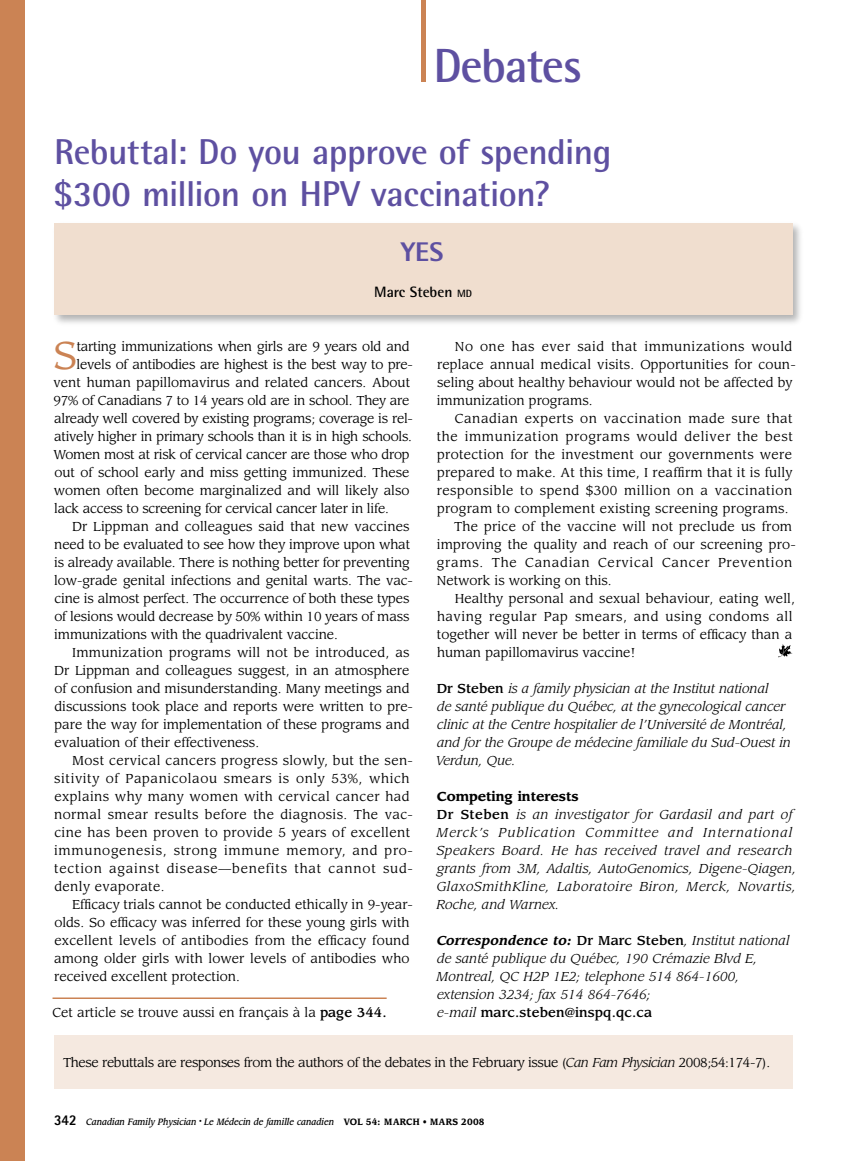
<style>
.page{position:relative;width:851px;height:1161px;background:#fff}
.page>*{position:absolute;margin:0;border:0;box-sizing:border-box;transform-origin:0 0}
.t1{font:700 48px "Rotis Semi Sans Std";letter-spacing:-.03em;color:#5e50a1}
.t2{font:38.1px "Leawood Std";color:#cb8354}
.t3{font:700 36px/42px "Rotis Semi Sans Std";letter-spacing:-.015em;color:#5e50a1}
.t4{font:800 27px "Rotis Semi Sans Std";color:#5e50a1}
.t5{font:700 15px "Rotis Semi Sans Std";color:#000}
.t6{font:12.75px/18px "Leawood Std";color:#000}
.t7{font:italic 12.75px/18px "Leawood Std";letter-spacing:.01em;color:#000}
.t8{font:12.75px "Leawood Std";letter-spacing:-.02em;color:#000}
.t9{font:italic 12.75px/18px "Leawood Std";letter-spacing:.045em;color:#000}
.t10{font:12.75px "Leawood Std";letter-spacing:.03em;color:#000}
.t11{font:12.75px "Leawood Std";letter-spacing:.02em;color:#000}
.t12{font:12.75px "Leawood Std";letter-spacing:-.03em;color:#000}
.t13{font:12.75px "Leawood Std";letter-spacing:.045em;color:#000}
.t14{font:12.75px "Leawood Std";letter-spacing:.055em;color:#000}
.t15{font:12.75px "Leawood Std";letter-spacing:.04em;color:#000}
.t16{font:12.75px "Leawood Std";letter-spacing:.06em;color:#000}
.t17{font:12.75px "Leawood Std";letter-spacing:.025em;color:#000}
.t18{font:12.75px "Leawood Std";letter-spacing:.035em;color:#000}
.t19{font:italic 500 9px "Leawood Std";color:#000;scale:.9 1}
.s1{font-size:10.5px}
.s2{font-weight:500;font-style:normal}
.s3{font-weight:700;font-style:normal}
.s4{font-weight:700}
.s5{font-style:italic}
.s6{font-weight:500}
.s7{font-family:"Rotis Sans Serif Std";font-weight:800;font-style:normal;font-size:15px}
</style>
<div class="page">
<div style="left:0;top:0;width:24px;height:1161px;background:#cb8354"></div>
<div style="left:421px;top:0;width:5px;height:82px;background:#cb8354"></div>
<svg style="left:778px;top:644px;width:14px;height:13px"></svg>
<div style="left:54px;top:1035px;width:738px;height:53px;background:#f5e9e0"></div>
<div style="left:51px;top:220px;width:753px;height:107px;background:#000;opacity:.3"></div>
<div style="left:54px;top:224px;width:738px;height:91px;background:#f0decf"></div>
<hr style="left:52px;top:998px;width:334px;height:1px;background:#cb8354">
<h1 class="t1" style="left:433px;top:36px;width:150px">Debates</h1>
<h3 class="t3" style="left:53px;top:131px;width:560px">Rebuttal: Do you approve of spending $300 million on HPV vaccination?</h3>
<h3 class="t4" style="left:401px;top:235px;width:44px">YES</h3>
<p class="t5" style="left:374px;top:283px;width:99px">Marc Steben <span class="s1">MD</span></p>
<h2 class="t2" style="left:53px;top:333px;width:26px">S</h2>
<p class="t8" style="left:77px;top:339px;width:334px">tarting immunizations when girls are 9 years old and</p>
<p class="t6" style="left:437px;top:338px;width:360px;text-indent:18px">No one has ever said that immunizations would replace annual medical visits. Opportunities for coun&shy;seling about healthy behaviour would not be affected by immunization programs.</p>
<p class="t15" style="left:455px;top:411px;width:339px">Canadian experts on vaccination made sure that</p>
<p class="t13" style="left:437px;top:429px;width:357px">the immunization programs would deliver the best</p>
<p class="t17" style="left:437px;top:447px;width:356px">protection for the investment our governments were</p>
<p class="t11" style="left:437px;top:465px;width:357px">prepared to make. At this time, I reaffirm that it is fully</p>
<p class="t18" style="left:437px;top:483px;width:357px">responsible to spend $300 million on a vaccination</p>
<p class="t11" style="left:437px;top:501px;width:353px">program to complement existing screening programs.</p>
<p class="t6" style="left:454px;top:518px;width:340px">The price of the vaccine will not preclude us from</p>
<p class="t6" style="left:436px;top:536px;width:360px">improving the quality and reach of our screening pro-</p>
<p class="t14" style="left:437px;top:555px;width:357px">grams. The Canadian Cervical Cancer Prevention</p>
<p class="t6" style="left:437px;top:572px;width:176px">Network is working on this.</p>
<p class="t6" style="left:455px;top:590px;width:341px">Healthy personal and sexual behaviour, eating well,</p>
<p class="t15" style="left:437px;top:609px;width:357px">having regular Pap smears, and using condoms all</p>
<p class="t6" style="left:437px;top:626px;width:357px">together will never be better in terms of efficacy than a</p>
<p class="t6" style="left:437px;top:644px;width:200px">human papillomavirus vaccine!</p>
<p class="t7" style="left:436px;top:680px;width:356px"><span class="s2">Dr Steben</span> is a family physician at the Institut national<br>de santé publique du Québec, at the gynecological cancer clinic at the Centre hospitalier de l’Université de Montréal, and for the Groupe de médecine familiale du Sud-Ouest in Verdun, Que.</p>
<p class="t9" style="left:436px;top:788px;width:361px"><span class="s3">Competing interests<br></span><span class="s2">Dr Steben</span> is an investigator for Gardasil and part of Merck’s Publication Committee and International Speakers Board. He has received travel and research grants from 3M, Adaltis, AutoGenomics, Digene-Qiagen, GlaxoSmithKline, Laboratoire Biron, Merck, Novartis, Roche, and Warnex.</p>
<p class="t7" style="left:436px;top:932px;width:354px"><span class="s4">Correspondence to:</span> <span class="s2">Dr Marc Steben</span>, Institut national de santé publique du Québec, 190 Crémazie Blvd E, Montreal, QC H2P 1E2; telephone 514 864-1600, extension 3234; fax 514 864-7646;<br>e-mail <span class="s2">marc.steben@inspq.qc.ca</span></p>
<p class="t12" style="left:63px;top:1054px;width:708px">These rebuttals are responses from the authors of the debates in the February issue (<span class="s5">Can Fam Physician</span> 2008;54:174-7).</p>
<p class="t8" style="left:77px;top:357px;width:338px">levels of antibodies are highest is the best way to pre-</p>
<p class="t6" style="left:54px;top:374px;width:358px">vent human papillomavirus and related cancers. About</p>
<p class="t8" style="left:54px;top:393px;width:357px">97% of Canadians 7 to 14 years old are in school. They are</p>
<p class="t8" style="left:54px;top:411px;width:360px">already well covered by existing programs; coverage is rel-</p>
<p class="t8" style="left:54px;top:429px;width:359px">atively higher in primary schools than it is in high schools.</p>
<p class="t8" style="left:53px;top:447px;width:358px">Women most at risk of cervical cancer are those who drop</p>
<p class="t6" style="left:54px;top:464px;width:356px">out of school early and miss getting immunized. These</p>
<p class="t6" style="left:54px;top:482px;width:357px">women often become marginalized and will likely also</p>
<p class="t8" style="left:54px;top:501px;width:336px">lack access to screening for cervical cancer later in life.</p>
<p class="t6" style="left:72px;top:518px;width:339px">Dr Lippman and colleagues said that new vaccines</p>
<p class="t6" style="left:54px;top:536px;width:357px">need to be evaluated to see how they improve upon what</p>
<p class="t6" style="left:54px;top:554px;width:357px">is already available. There is nothing better for preventing</p>
<p class="t6" style="left:54px;top:572px;width:360px">low-grade genital infections and genital warts. The vac-</p>
<p class="t6" style="left:54px;top:590px;width:356px">cine is almost perfect. The occurrence of both these types</p>
<p class="t6" style="left:54px;top:608px;width:356px">of lesions would decrease by 50% within 10 years of mass</p>
<p class="t6" style="left:54px;top:626px;width:285px">immunizations with the quadrivalent vaccine.</p>
<p class="t11" style="left:72px;top:645px;width:339px">Immunization programs will not be introduced, as</p>
<p class="t6" style="left:54px;top:662px;width:357px">Dr Lippman and colleagues suggest, in an atmosphere</p>
<p class="t6" style="left:54px;top:680px;width:357px">of confusion and misunderstanding. Many meetings and</p>
<p class="t6" style="left:54px;top:698px;width:360px">discussions took place and reports were written to pre-</p>
<p class="t6" style="left:54px;top:716px;width:356px">pare the way for implementation of these programs and</p>
<p class="t6" style="left:54px;top:734px;width:206px">evaluation of their effectiveness.</p>
<p class="t10" style="left:72px;top:753px;width:342px">Most cervical cancers progress slowly, but the sen-</p>
<p class="t13" style="left:54px;top:771px;width:357px">sitivity of Papanicolaou smears is only 53%, which</p>
<p class="t10" style="left:54px;top:789px;width:357px">explains why many women with cervical cancer had</p>
<p class="t10" style="left:54px;top:807px;width:360px">normal smear results before the diagnosis. The vac-</p>
<p class="t10" style="left:54px;top:825px;width:357px">cine has been proven to provide 5 years of excellent</p>
<p class="t14" style="left:54px;top:843px;width:360px">immunogenesis, strong immune memory, and pro-</p>
<p class="t16" style="left:54px;top:861px;width:360px">tection against disease—benefits that cannot sud-</p>
<p class="t10" style="left:54px;top:879px;width:112px">denly evaporate.</p>
<p class="t6" style="left:72px;top:896px;width:342px">Efficacy trials cannot be conducted ethically in 9-year-</p>
<p class="t6" style="left:54px;top:914px;width:357px">olds. So efficacy was inferred for these young girls with</p>
<p class="t11" style="left:54px;top:933px;width:357px">excellent levels of antibodies from the efficacy found</p>
<p class="t6" style="left:54px;top:950px;width:356px">among older girls with lower levels of antibodies who</p>
<p class="t6" style="left:54px;top:968px;width:187px">received excellent protection.</p>
<p class="t6" style="left:52px;top:1004px;width:335px">Cet article se trouve aussi en français à la <span class="s6">page 344.</span></p>
<p class="t19" style="left:54px;top:1116px;width:480px"><span class="s7">342</span> Canadian Family Physician <sup>•</sup> Le Médecin de famille canadien <span class="s3">Vol 54: march • mars 2008</span></p>
</div>
